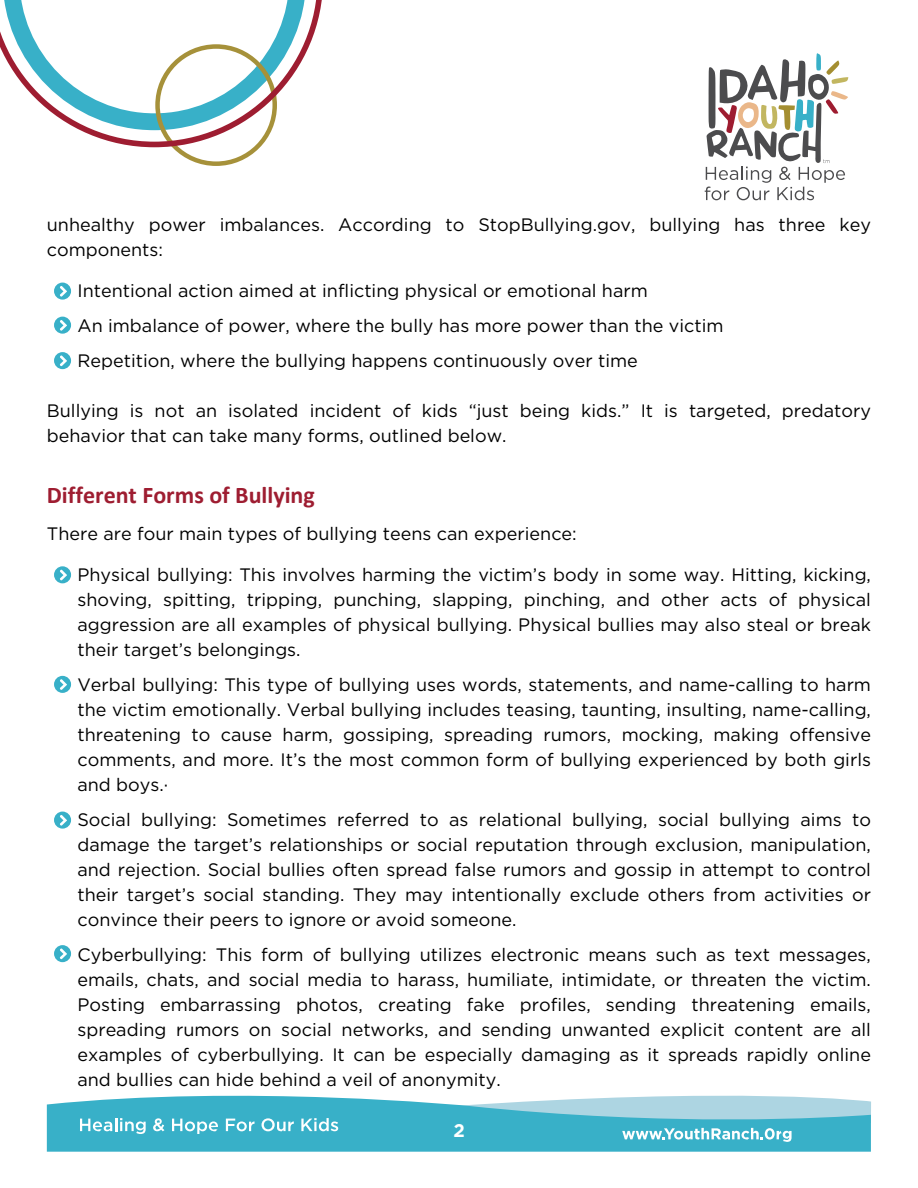
<style>
.page{position:relative;width:918px;height:1188px;background:#fff}
.page>*{position:absolute;margin:0;border:0;box-sizing:border-box;transform-origin:0 0}
.t1{font:700 24px "Calibri";color:#9e1d31}
.t2{font:700 18.3px "Gotham";color:#fff}
.t3{font:18px/25px "Gotham";color:#000;text-align:justify}
</style>
<div class="page">
<svg style="left:705px;top:53px;width:143px;height:147px"></svg>
<svg style="left:146px;top:147px;width:114px;height:19px"></svg>
<svg style="left:0;top:0;width:322px;height:147px"></svg>
<svg style="left:47px;top:1101px;width:824px;height:51px;background:#3eb2c9"></svg>
<svg style="left:80px;top:1095px;width:791px;height:47px;background:#67c1d4"></svg>
<div style="left:54px;top:283px;width:17px;height:17px;background:#38b0c8;border-radius:50%"></div>
<svg style="left:60px;top:286px;width:7px;height:11px"></svg>
<div style="left:54px;top:317px;width:17px;height:17px;background:#38b0c8;border-radius:50%"></div>
<svg style="left:60px;top:320px;width:7px;height:11px"></svg>
<div style="left:54px;top:352px;width:17px;height:17px;background:#38b0c8;border-radius:50%"></div>
<svg style="left:59px;top:355px;width:8px;height:12px"></svg>
<div style="left:54px;top:566px;width:17px;height:17px;background:#38b0c8;border-radius:50%"></div>
<svg style="left:60px;top:569px;width:7px;height:12px"></svg>
<div style="left:54px;top:676px;width:17px;height:17px;background:#38b0c8;border-radius:50%"></div>
<svg style="left:59px;top:679px;width:8px;height:11px"></svg>
<div style="left:54px;top:812px;width:17px;height:17px;background:#38b0c8;border-radius:50%"></div>
<svg style="left:60px;top:815px;width:7px;height:11px"></svg>
<div style="left:54px;top:945px;width:17px;height:17px;background:#38b0c8;border-radius:50%"></div>
<svg style="left:59px;top:948px;width:8px;height:12px"></svg>
<h1 class="t3" style="left:47px;top:212px;width:826px">unhealthy power imbalances. According to StopBullying.gov, bullying has three key components:</h1>
<p class="t3" style="left:77px;top:278px;width:572px">Intentional action aimed at inflicting physical or emotional harm</p>
<p class="t3" style="left:77px;top:313px;width:648px">An imbalance of power, where the bully has more power than the victim</p>
<p class="t3" style="left:77px;top:348px;width:562px">Repetition, where the bullying happens continuously over time</p>
<h1 class="t3" style="left:47px;top:398px;width:826px">Bullying is not an isolated incident of kids “just being kids.” It is targeted, predatory behavior that can take many forms, outlined below.</h1>
<h1 class="t1" style="left:47px;top:485px;width:269px">Different Forms of Bullying</h1>
<h1 class="t3" style="left:47px;top:521px;width:531px">There are four main types of bullying teens can experience:</h1>
<p class="t3" style="left:77px;top:562px;width:795px">Physical bullying: This involves harming the victim’s body in some way. Hitting, kicking, shoving, spitting, tripping, punching, slapping, pinching, and other acts of physical aggression are all examples of physical bullying. Physical bullies may also steal or break their target’s belongings.</p>
<p class="t3" style="left:77px;top:672px;width:795px">Verbal bullying: This type of bullying uses words, statements, and name-calling to harm the victim emotionally. Verbal bullying includes teasing, taunting, insulting, name-calling, threatening to cause harm, gossiping, spreading rumors, mocking, making offensive comments, and more. It’s the most common form of bullying experienced by both girls and boys.·</p>
<p class="t3" style="left:77px;top:807px;width:795px">Social bullying: Sometimes referred to as relational bullying, social bullying aims to damage the target’s relationships or social reputation through exclusion, manipulation, and rejection. Social bullies often spread false rumors and gossip in attempt to control their target’s social standing. They may intentionally exclude others from activities or convince their peers to ignore or avoid someone.</p>
<p class="t3" style="left:77px;top:942px;width:795px">Cyberbullying: This form of bullying utilizes electronic means such as text messages, emails, chats, and social media to harass, humiliate, intimidate, or threaten the victim.<br>Posting embarrassing photos, creating fake profiles, sending threatening emails, spreading rumors on social networks, and sending unwanted explicit content are all examples of cyberbullying. It can be especially damaging as it spreads rapidly online and bullies can hide behind a veil of anonymity.</p>
<p class="t2" style="left:453px;top:1119px;width:13px">2</p>
</div>
